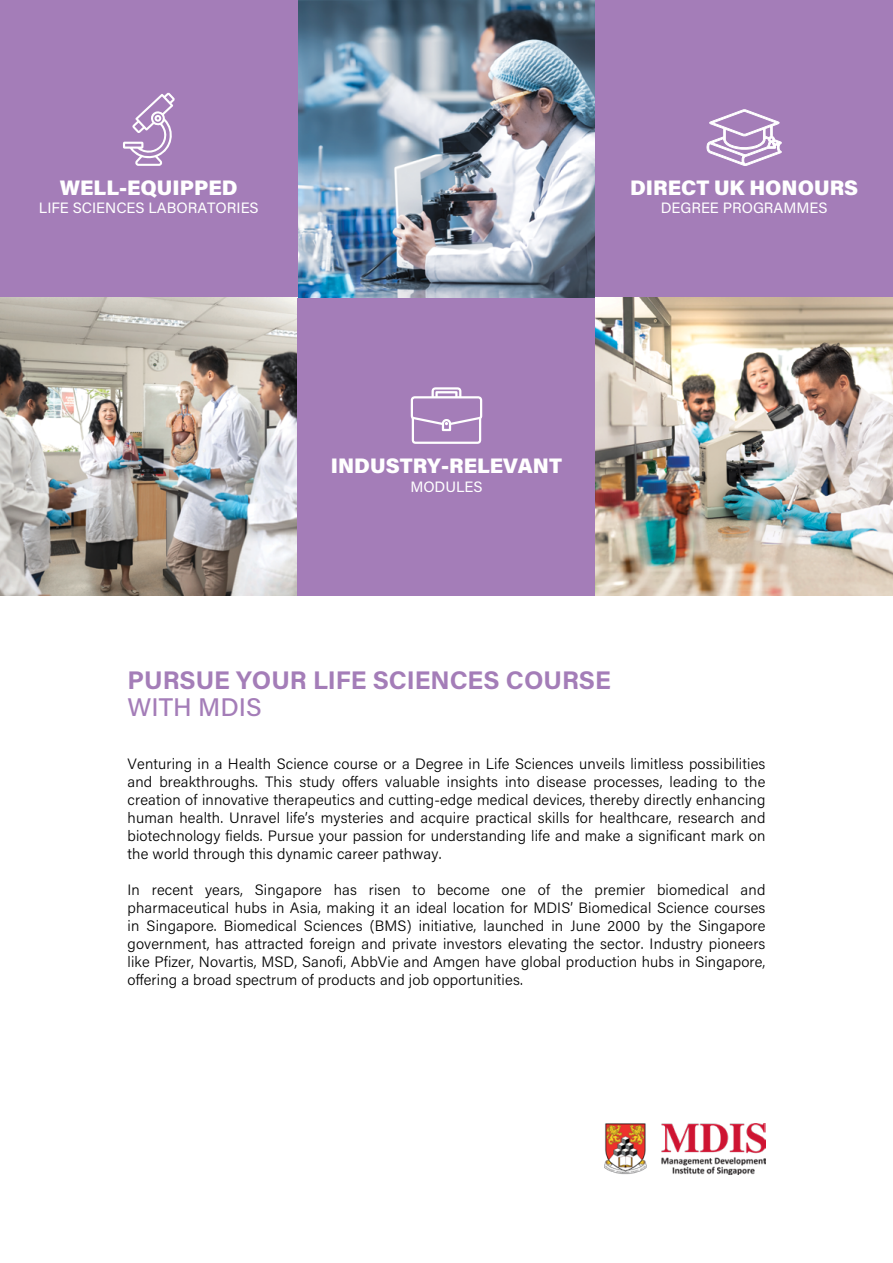
<style>
.page{position:relative;width:893px;height:1263px;background:#fff}
.page>*{position:absolute;margin:0;border:0;box-sizing:border-box;transform-origin:0 0}
.t1{font:700 25.5px "Acumin Pro";color:#a47db8}
.t2{font:500 25.5px "Acumin Pro";color:#a47db8}
.t3{font:900 21px "Acumin Pro";color:#fff}
.t4{font:300 15px/18px "Acumin Pro";letter-spacing:.01em;color:#000;text-align:justify}
.t5{font:15px "Acumin Pro";color:#fff}
</style>
<div class="page">
<img style="left:298px;top:0;width:297px;height:298px">
<div style="left:0;top:0;width:298px;height:298px;background:#a47db8"></div>
<div style="left:595px;top:0;width:298px;height:298px;background:#a47db8"></div>
<img style="left:0;top:298px;width:298px;height:297px">
<div style="left:298px;top:298px;width:297px;height:297px;background:#a47db8"></div>
<img style="left:595px;top:298px;width:298px;height:297px">
<svg style="left:123px;top:92px;width:52px;height:74px"></svg>
<svg style="left:706px;top:109px;width:76px;height:57px"></svg>
<svg style="left:411px;top:387px;width:71px;height:57px"></svg>
<img style="left:604px;top:1123px;width:161px;height:51px">
<h2 class="t3" style="left:60px;top:173px;width:179px">WELL-EQUIPPED</h2>
<p class="t5" style="left:39px;top:198px;width:221px">LIFE SCIENCES LABORATORIES</p>
<h2 class="t3" style="left:630px;top:173px;width:230px">DIRECT UK HONOURS</h2>
<p class="t5" style="left:661px;top:198px;width:168px">DEGREE PROGRAMMES</p>
<h2 class="t3" style="left:331px;top:451px;width:233px">INDUSTRY-RELEVANT</h2>
<p class="t5" style="left:410px;top:476px;width:74px">MODULES</p>
<h1 class="t1" style="left:128px;top:662px;width:485px">PURSUE YOUR LIFE SCIENCES COURSE</h1>
<h1 class="t2" style="left:128px;top:689px;width:136px">WITH MDIS</h1>
<p class="t4" style="left:128px;top:754px;width:639px">Venturing in a Health Science course or a Degree in Life Sciences unveils limitless possibilities and breakthroughs. This study offers valuable insights into disease processes, leading to the creation of innovative therapeutics and cutting-edge medical devices, thereby directly enhancing human health. Unravel life’s mysteries and acquire practical skills for healthcare, research and biotechnology fields. Pursue your passion for understanding life and make a significant mark on the world through this dynamic career pathway.</p>
<p class="t4" style="left:128px;top:880px;width:639px">In recent years, Singapore has risen to become one of the premier biomedical and pharmaceutical hubs in Asia, making it an ideal location for MDIS’ Biomedical Science courses in Singapore. Biomedical Sciences (BMS) initiative, launched in June 2000 by the Singapore government, has attracted foreign and private investors elevating the sector. Industry pioneers like Pfizer, Novartis, MSD, Sanofi, AbbVie and Amgen have global production hubs in Singapore, offering a broad spectrum of products and job opportunities.</p>
</div>
